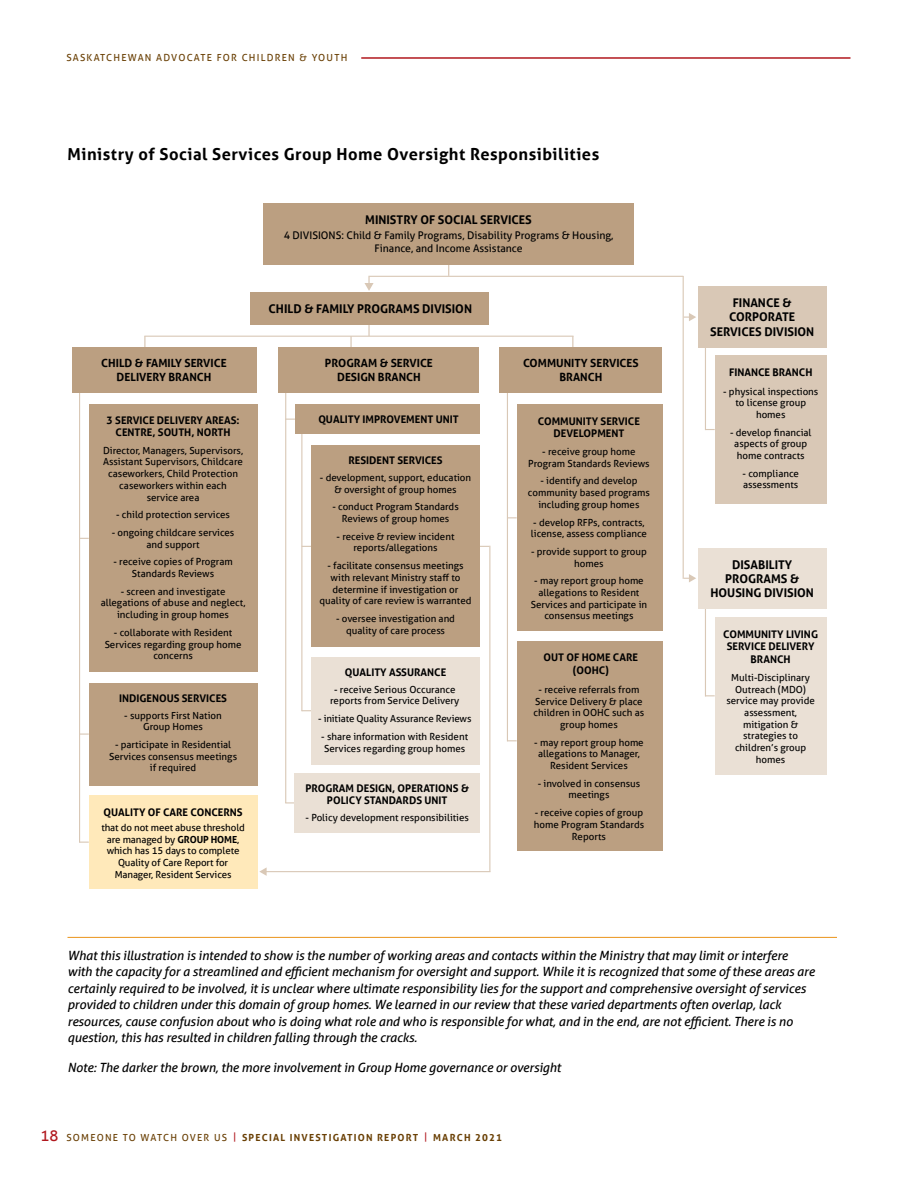
<style>
.page{position:relative;width:918px;height:1188px;background:#fff}
.page>*{position:absolute;margin:0;border:0;box-sizing:border-box;transform-origin:0 0}
.t1{font:700 16.5px "Aller";letter-spacing:.03em;color:#000}
.t2{font:italic 12.75px/16.5px "Aller";letter-spacing:-.01em;color:#000}
.t3{font:700 12px/14.4px "Aller";color:#000;text-align:center}
.t4{font:700 11.25px/13.5px "Aller";color:#000;text-align:center}
.t5{font:700 10.5px/12.6px "Aller";color:#000;text-align:center}
.t6{font:10.5px/12.6px "Aller";color:#000;text-align:center}
.t7{font:9.75px/11.7px "Aller";color:#000;text-align:center}
.t8{font:700 9.75px "Aller";letter-spacing:.125em;color:#6a4005}
.t9{font:9.75px "Aller";letter-spacing:.125em;color:#6a4005}
.s1{font-weight:700}
.s2{font-weight:400;font-size:15px;color:#b1181e}
.s3{font-weight:400}
.s4{font-weight:400;color:#b1181e}
</style>
<div class="page">
<hr style="left:361px;top:57px;width:489px;height:2px;background:#b1181e">
<hr style="left:68px;top:937px;width:769px;height:1px;background:#ea941a">
<hr style="left:79px;top:393px;width:1px;height:450px;background:#d9c8b6">
<hr style="left:265px;top:871px;width:225px;height:1px;background:#d9c8b6">
<svg style="left:259px;top:867px;width:8px;height:9px"></svg>
<hr style="left:507px;top:393px;width:1px;height:348px;background:#d9c8b6">
<hr style="left:285px;top:393px;width:1px;height:410px;background:#d9c8b6">
<hr style="left:705px;top:348px;width:1px;height:82px;background:#d9c8b6">
<hr style="left:683px;top:276px;width:1px;height:303px;background:#d9c8b6">
<svg style="left:684px;top:313px;width:12px;height:8px"></svg>
<svg style="left:684px;top:574px;width:12px;height:8px"></svg>
<hr style="left:705px;top:608px;width:1px;height:88px;background:#d9c8b6">
<hr style="left:144px;top:336px;width:430px;height:1px;background:#d9c8b6">
<hr style="left:368px;top:276px;width:315px;height:1px;background:#d9c8b6">
<svg style="left:368px;top:325px;width:2px;height:11px"></svg>
<svg style="left:364px;top:277px;width:10px;height:14px"></svg>
<svg style="left:350px;top:337px;width:2px;height:10px"></svg>
<svg style="left:144px;top:336px;width:2px;height:11px"></svg>
<hr style="left:301px;top:434px;width:1px;height:277px;background:#d9c8b6">
<hr style="left:489px;top:546px;width:1px;height:326px;background:#d9c8b6">
<div style="left:295px;top:404px;width:185px;height:30px;background:#bb9f81"></div>
<div style="left:311px;top:445px;width:169px;height:202px;background:#bb9f81"></div>
<div style="left:517px;top:404px;width:146px;height:227px;background:#bb9f81"></div>
<div style="left:715px;top:355px;width:112px;height:149px;background:#d9c8b6"></div>
<div style="left:263px;top:203px;width:371px;height:62px;background:#bb9f81"></div>
<div style="left:250px;top:292px;width:238px;height:33px;background:#bb9f81"></div>
<div style="left:72px;top:347px;width:185px;height:46px;background:#bb9f81"></div>
<div style="left:278px;top:347px;width:201px;height:46px;background:#bb9f81"></div>
<div style="left:295px;top:773px;width:185px;height:60px;background:#eae0d5"></div>
<div style="left:500px;top:347px;width:162px;height:46px;background:#bb9f81"></div>
<div style="left:89px;top:404px;width:168px;height:268px;background:#bb9f81"></div>
<div style="left:698px;top:286px;width:129px;height:62px;background:#d9c8b6"></div>
<div style="left:517px;top:641px;width:146px;height:210px;background:#bb9f81"></div>
<div style="left:311px;top:657px;width:169px;height:107px;background:#eae0d5"></div>
<div style="left:89px;top:683px;width:168px;height:102px;background:#bb9f81"></div>
<div style="left:89px;top:796px;width:168px;height:93px;background:#ffe9ba"></div>
<div style="left:715px;top:617px;width:112px;height:158px;background:#eae0d5"></div>
<div style="left:698px;top:548px;width:129px;height:60px;background:#eae0d5"></div>
<p class="t9" style="left:66px;top:52px;width:282px">SASKATCHEWAN ADVOCATE FOR CHILDREN &amp; YOUTH</p>
<h1 class="t1" style="left:68px;top:144px;width:533px">Ministry of Social Services Group Home Oversight Responsibilities</h1>
<p class="t3" style="left:365px;top:212px;width:168px">MINISTRY OF SOCIAL SERVICES</p>
<p class="t6" style="left:284px;top:229px;width:331px">4 DIVISIONS: Child &amp; Family Programs, Disability Programs &amp; Housing,<br>Finance, and Income Assistance</p>
<p class="t3" style="left:269px;top:301px;width:205px">CHILD &amp; FAMILY PROGRAMS DIVISION</p>
<p class="t4" style="left:101px;top:356px;width:127px">CHILD &amp; FAMILY SERVICE<br>DELIVERY BRANCH</p>
<p class="t4" style="left:325px;top:356px;width:109px">PROGRAM &amp; SERVICE<br>DESIGN BRANCH</p>
<p class="t5" style="left:318px;top:413px;width:142px">QUALITY IMPROVEMENT UNIT</p>
<p class="t5" style="left:107px;top:414px;width:134px">3 SERVICE DELIVERY AREAS:<br>CENTRE, SOUTH, NORTH</p>
<p class="t4" style="left:523px;top:356px;width:117px">COMMUNITY SERVICES<br>BRANCH</p>
<p class="t5" style="left:538px;top:414px;width:104px">COMMUNITY SERVICE<br>DEVELOPMENT</p>
<p class="t7" style="left:103px;top:444px;width:142px">Director, Managers, Supervisors,<br>Assistant Supervisors, Childcare caseworkers, Child Protection caseworkers within each service area</p>
<p class="t7" style="left:116px;top:509px;width:116px">- child protection services</p>
<p class="t7" style="left:112px;top:527px;width:124px">- ongoing childcare services and support</p>
<p class="t7" style="left:113px;top:556px;width:121px">- receive copies of Program<br>Standards Reviews</p>
<p class="t7" style="left:101px;top:585px;width:146px">- screen and investigate allegations of abuse and neglect, including in group homes</p>
<p class="t7" style="left:105px;top:627px;width:138px">- collaborate with Resident<br>Services regarding group home concerns</p>
<p class="t5" style="left:119px;top:692px;width:109px">INDIGENOUS SERVICES</p>
<p class="t7" style="left:124px;top:709px;width:99px">- supports First Nation<br>Group Homes</p>
<p class="t7" style="left:109px;top:739px;width:130px">- participate in Residential<br>Services consensus meetings if required</p>
<p class="t5" style="left:104px;top:805px;width:141px">QUALITY OF CARE CONCERNS</p>
<p class="t7" style="left:101px;top:822px;width:145px">that do not meet abuse threshold are managed by <span class="s1">GROUP HOME</span>, which has 15 days to complete<br>Quality of Care Report for<br>Manager, Resident Services</p>
<p class="t5" style="left:348px;top:454px;width:96px">RESIDENT SERVICES</p>
<p class="t7" style="left:528px;top:446px;width:123px">- receive group home<br>Program Standards Reviews</p>
<p class="t7" style="left:528px;top:475px;width:124px">- identify and develop community based programs including group homes</p>
<p class="t7" style="left:531px;top:516px;width:118px;text-align:left">- develop RFPs, contracts, license, assess compliance</p>
<p class="t7" style="left:531px;top:546px;width:117px">- provide support to group homes</p>
<p class="t7" style="left:531px;top:575px;width:118px">- may report group home allegations to Resident<br>Services and participate in consensus meetings</p>
<p class="t7" style="left:320px;top:472px;width:153px">- development, support, education &amp; oversight of group homes</p>
<p class="t7" style="left:332px;top:501px;width:128px">- conduct Program Standards<br>Reviews of group homes</p>
<p class="t7" style="left:337px;top:530px;width:119px">- receive &amp; review incident reports/allegations</p>
<p class="t7" style="left:320px;top:560px;width:153px">- facilitate consensus meetings with relevant Ministry staff to determine if investigation or quality of care review is warranted</p>
<p class="t7" style="left:336px;top:613px;width:120px">- oversee investigation and quality of care process</p>
<p class="t5" style="left:345px;top:666px;width:103px">QUALITY ASSURANCE</p>
<p class="t7" style="left:330px;top:683px;width:131px">- receive Serious Occurance reports from Service Delivery</p>
<p class="t7" style="left:318px;top:713px;width:155px">- initiate Quality Assurance Reviews</p>
<p class="t7" style="left:321px;top:731px;width:148px;text-align:left">- share information with Resident<br>Services regarding group homes</p>
<p class="t5" style="left:305px;top:782px;width:165px">PROGRAM DESIGN, OPERATIONS &amp;<br>POLICY STANDARDS UNIT</p>
<p class="t7" style="left:306px;top:811px;width:165px">- Policy development responsibilities</p>
<p class="t5" style="left:544px;top:651px;width:96px">OUT OF HOME CARE (OOHC)</p>
<p class="t7" style="left:534px;top:683px;width:112px">- receive referrals from<br>Service Delivery &amp; place children in OOHC such as group homes</p>
<p class="t7" style="left:534px;top:736px;width:111px">- may report group home allegations to Manager,<br>Resident Services</p>
<p class="t7" style="left:538px;top:777px;width:104px">- involved in consensus meetings</p>
<p class="t7" style="left:534px;top:807px;width:112px">- receive copies of group home Program Standards<br>Reports</p>
<p class="t3" style="left:710px;top:295px;width:106px">FINANCE &amp;<br>CORPORATE<br>SERVICES DIVISION</p>
<p class="t5" style="left:729px;top:366px;width:85px">FINANCE BRANCH</p>
<p class="t7" style="left:723px;top:385px;width:97px">- physical inspections to license group homes</p>
<p class="t7" style="left:730px;top:426px;width:83px">- develop financial aspects of group home contracts</p>
<p class="t7" style="left:743px;top:467px;width:58px;text-align:left">- compliance assessments</p>
<p class="t3" style="left:711px;top:557px;width:105px">DISABILITY<br>PROGRAMS &amp;<br>HOUSING DIVISION</p>
<p class="t5" style="left:723px;top:628px;width:96px">COMMUNITY LIVING<br>SERVICE DELIVERY<br>BRANCH</p>
<p class="t7" style="left:726px;top:672px;width:90px">Multi-Disciplinary<br>Outreach (MDO) service may provide assessment, mitigation &amp; strategies to children’s group homes</p>
<p class="t2" style="left:68px;top:947px;width:749px">What this illustration is intended to show is the number of working areas and contacts within the Ministry that may limit or interfere with the capacity for a streamlined and efficient mechanism for oversight and support. While it is recognized that some of these areas are certainly required to be involved, it is unclear where ultimate responsibility lies for the support and comprehensive oversight of services provided to children under this domain of group homes. We learned in our review that these varied departments often overlap, lack resources, cause confusion about who is doing what role and who is responsible for what, and in the end, are not efficient. There is no question, this has resulted in children falling through the cracks.</p>
<h2 class="t2" style="left:68px;top:1060px;width:495px">Note: The darker the brown, the more involvement in Group Home governance or oversight</h2>
<p class="t8" style="left:40px;top:1132px;width:463px"><span class="s2">18</span> <span class="s3">SOMEONE TO WATCH OVER US</span> <span class="s4">|</span> SPECIAL INVESTIGATION REPORT <span class="s4">|</span> MARCH 2021</p>
</div>
